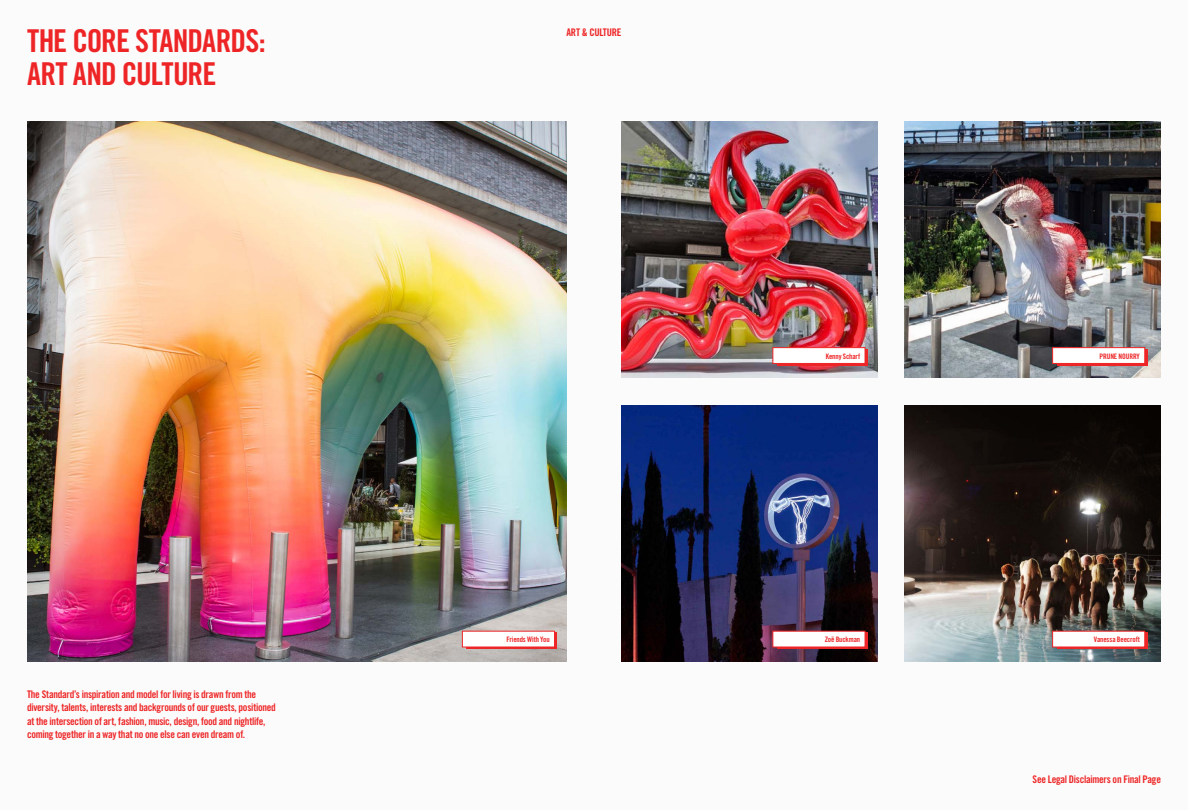
<style>
.page{position:relative;width:1188px;height:810px;background:#fbfbfb}
.page>*{position:absolute;margin:0;border:0;box-sizing:border-box;transform-origin:0 0}
.t1{font:31.5px/33.8px "Trade Gothic LT Std Bd Cn 20";letter-spacing:-.03em;color:#ee2526}
.t2{font:10.5px/13.5px "Trade Gothic LT Std Bd Cn 20";letter-spacing:-.025em;color:#ee2526}
.t3{font:7.5px "Trade Gothic LT Std Bd Cn 20";letter-spacing:-.02em;color:#ee2526}
</style>
<div class="page">
<img style="left:621px;top:122px;width:257px;height:256px">
<img style="left:621px;top:405px;width:257px;height:257px">
<img style="left:904px;top:122px;width:257px;height:256px">
<img style="left:904px;top:405px;width:257px;height:257px">
<img style="left:27px;top:122px;width:540px;height:539px">
<div style="left:467px;top:632px;width:90px;height:17px;background:#ee2526"></div>
<div style="left:462px;top:631px;width:93px;height:16px;background:#fff"></div>
<div style="left:777px;top:349px;width:91px;height:17px;background:#ee2526"></div>
<div style="left:772px;top:347px;width:93px;height:17px;background:#fff;border:1px solid #ee2526"></div>
<div style="left:1057px;top:349px;width:91px;height:17px;background:#ee2526"></div>
<div style="left:1052px;top:347px;width:93px;height:17px;background:#fff;border:1px solid #ee2526"></div>
<div style="left:777px;top:632px;width:91px;height:17px;background:#ee2526"></div>
<div style="left:772px;top:631px;width:93px;height:16px;background:#fff;border:1px solid #ee2526"></div>
<div style="left:1057px;top:632px;width:91px;height:17px;background:#ee2526"></div>
<div style="left:1052px;top:631px;width:93px;height:16px;background:#fff"></div>
<h1 class="t1" style="left:27px;top:23px;width:240px">THE CORE STANDARDS:<br>ART AND CULTURE</h1>
<p class="t2" style="left:27px;top:687px;width:250px">The Standard’s inspiration and model for living is drawn from the diversity, talents, interests and backgrounds of our guests, positioned at the intersection of art, fashion, music, design, food and nightlife, coming together in a way that no one else can even dream of.</p>
<p class="t2" style="left:566px;top:25px;width:57px">ART &amp; CULTURE</p>
<p class="t3" style="left:506px;top:635px;width:45px">Friends With You</p>
<p class="t3" style="left:826px;top:351px;width:36px">Kenny Scharf</p>
<p class="t3" style="left:1099px;top:351px;width:42px">PRUNE NOURRY</p>
<p class="t3" style="left:825px;top:635px;width:37px">Zoë Buckman</p>
<p class="t3" style="left:1094px;top:635px;width:48px">Vanessa Beecroft</p>
<p class="t2" style="left:1033px;top:772px;width:130px">See Legal Disclaimers on Final Page</p>
</div>
